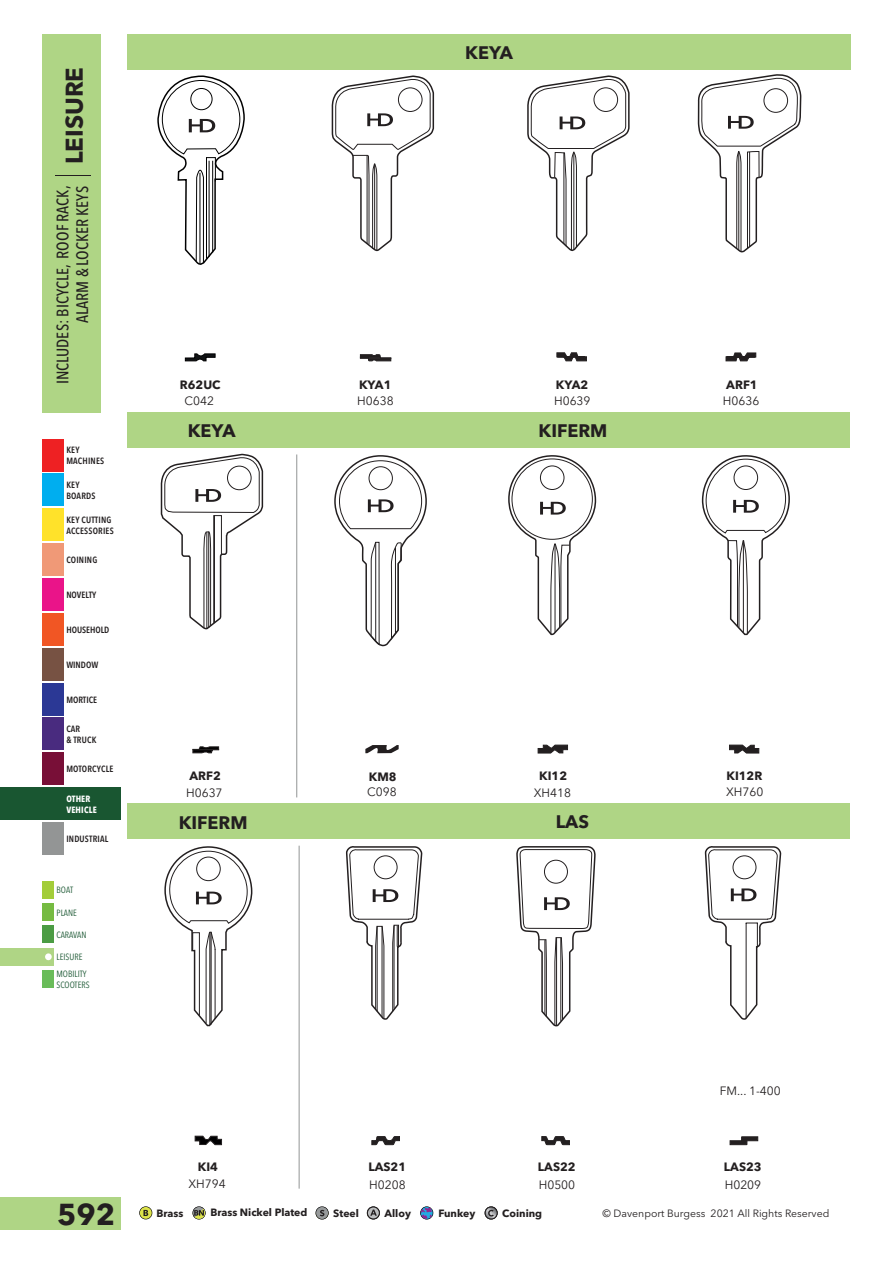
<style>
.page{position:relative;width:893px;height:1263px;background:#fff}
.page>*{position:absolute;margin:0;border:0;box-sizing:border-box;transform-origin:0 0}
.t1{font:700 30px "Avenir Next LT Pro";color:#231f20}
.t2{font:700 24px "Avenir Next LT Pro";color:#231f20}
.t3{font:700 18px "Avenir Next LT Pro";color:#231f20}
.t4{font:500 condensed 16.5px/19.8px "Avenir Next LT Pro";color:#231f20;text-align:right}
.t5{font:12px "Avenir Next LT Pro";color:#231f20}
.t6{font:700 12px "Avenir Next LT Pro";color:#231f20}
.t7{font:700 10.5px "Avenir Next LT Pro";color:#231f20}
.t8{font:10.5px "Avenir Next LT Pro";color:#231f20}
.t9{font:600 condensed 9px/10.8px "Avenir Next LT Pro";letter-spacing:.02em;color:#231f20}
.t10{font:condensed 9px/10.8px "Avenir Next LT Pro";color:#195631}
.t11{font:600 condensed 9px "Avenir Next LT Pro";color:#231f20}
.t12{font:700 condensed 9px/10.8px "Avenir Next LT Pro";letter-spacing:.02em;color:#fff}
</style>
<div class="page">
<svg style="left:556px;top:352px;width:31px;height:10px"></svg>
<svg style="left:538px;top:744px;width:30px;height:9px"></svg>
<svg style="left:729px;top:745px;width:30px;height:8px"></svg>
<svg style="left:194px;top:1135px;width:28px;height:10px"></svg>
<svg style="left:541px;top:1136px;width:29px;height:9px"></svg>
<svg style="left:729px;top:1136px;width:29px;height:9px"></svg>
<svg style="left:185px;top:353px;width:31px;height:9px"></svg>
<svg style="left:331px;top:75px;width:104px;height:177px"></svg>
<svg style="left:527px;top:75px;width:103px;height:177px"></svg>
<svg style="left:700px;top:77px;width:102px;height:60px"></svg>
<svg style="left:160px;top:453px;width:104px;height:177px"></svg>
<svg style="left:164px;top:846px;width:89px;height:181px"></svg>
<svg style="left:517px;top:846px;width:79px;height:181px"></svg>
<svg style="left:704px;top:846px;width:78px;height:174px"></svg>
<svg style="left:508px;top:455px;width:89px;height:181px"></svg>
<svg style="left:701px;top:69px;width:90px;height:567px"></svg>
<svg style="left:727px;top:540px;width:21px;height:94px"></svg>
<hr style="left:743px;top:541px;width:1px;height:92px;background:#231f20">
<svg style="left:705px;top:458px;width:82px;height:76px"></svg>
<svg style="left:360px;top:354px;width:32px;height:8px"></svg>
<svg style="left:335px;top:455px;width:92px;height:691px"></svg>
<svg style="left:339px;top:460px;width:83px;height:185px"></svg>
<svg style="left:157px;top:76px;width:88px;height:189px"></svg>
<svg style="left:192px;top:746px;width:27px;height:8px"></svg>
<div style="left:0;top:1197px;width:121px;height:32px;background:#afd585"></div>
<div style="left:127px;top:412px;width:723px;height:36px;background:#afd585"></div>
<div style="left:127px;top:803px;width:723px;height:36px;background:#afd585"></div>
<svg style="left:139px;top:1206px;width:14px;height:14px"></svg>
<svg style="left:192px;top:1206px;width:14px;height:14px"></svg>
<svg style="left:315px;top:1206px;width:14px;height:14px"></svg>
<svg style="left:366px;top:1206px;width:14px;height:14px"></svg>
<svg style="left:420px;top:1206px;width:14px;height:14px"></svg>
<svg style="left:484px;top:1206px;width:14px;height:14px"></svg>
<div style="left:0;top:788px;width:121px;height:32px;background:#195631"></div>
<div style="left:127px;top:34px;width:723px;height:35px;background:#afd585"></div>
<div style="left:43px;top:34px;width:58px;height:378px;background:#afd585"></div>
<div style="left:42px;top:509px;width:21px;height:32px;background:#ffe22a"></div>
<div style="left:42px;top:474px;width:21px;height:32px;background:#00aeef"></div>
<div style="left:42px;top:543px;width:21px;height:33px;background:#f09977"></div>
<div style="left:42px;top:578px;width:21px;height:33px;background:#ea1489"></div>
<div style="left:42px;top:648px;width:21px;height:32px;background:#775243"></div>
<div style="left:42px;top:683px;width:21px;height:32px;background:#2b3895"></div>
<div style="left:42px;top:718px;width:21px;height:32px;background:#492b7f"></div>
<div style="left:42px;top:823px;width:21px;height:32px;background:#939595"></div>
<div style="left:42px;top:753px;width:21px;height:32px;background:#780f37"></div>
<div style="left:42px;top:613px;width:21px;height:32px;background:#f15624"></div>
<div style="left:42px;top:439px;width:21px;height:32px;background:#ee2123"></div>
<hr style="left:55px;top:175px;width:35px;height:1px;background:#231f20">
<hr style="left:296px;top:454px;width:1px;height:343px;background:#929595">
<hr style="left:299px;top:846px;width:1px;height:342px;background:#929595">
<div style="left:42px;top:881px;width:12px;height:18px;background:#a3cd39"></div>
<div style="left:42px;top:903px;width:12px;height:18px;background:#76bb42"></div>
<div style="left:0;top:948px;width:54px;height:17px;background:#afd585"></div>
<div style="left:42px;top:925px;width:12px;height:18px;background:#4b9c44"></div>
<div style="left:42px;top:970px;width:12px;height:18px;background:#69bc59"></div>
<div style="left:45px;top:953px;width:7px;height:7px;background:#fff;border-radius:50%"></div>
<h2 class="t2" style="left:60px;top:164px;width:99px;rotate:-90deg">LEISURE</h2>
<h3 class="t4" style="left:53px;top:384px;width:200px;rotate:-90deg">INCLUDES: BICYCLE, ROOF RACK,<br>ALARM &amp; LOCKER KEYS</h3>
<p class="t9" style="left:66px;top:444px;width:39px">KEY<br>MACHINES</p>
<p class="t9" style="left:66px;top:479px;width:31px">KEY<br>BOARDS</p>
<p class="t9" style="left:66px;top:514px;width:49px">KEY CUTTING<br>ACCESSORIES</p>
<p class="t9" style="left:66px;top:554px;width:32px">COINING</p>
<p class="t11" style="left:66px;top:589px;width:31px">NOVELTY</p>
<p class="t11" style="left:66px;top:624px;width:45px">HOUSEHOLD</p>
<p class="t9" style="left:66px;top:659px;width:33px">WINDOW</p>
<p class="t11" style="left:66px;top:694px;width:32px">MORTICE</p>
<p class="t9" style="left:66px;top:723px;width:32px">CAR<br>&amp; TRUCK</p>
<p class="t9" style="left:66px;top:764px;width:49px">MOTORCYCLE</p>
<p class="t12" style="left:66px;top:793px;width:32px">OTHER<br>VEHICLE</p>
<p class="t9" style="left:66px;top:834px;width:43px">INDUSTRIAL</p>
<p class="t10" style="left:57px;top:885px;width:18px">BOAT</p>
<p class="t10" style="left:57px;top:907px;width:22px">PLANE</p>
<p class="t10" style="left:57px;top:929px;width:31px">CARAVAN</p>
<p class="t10" style="left:57px;top:951px;width:27px">LEISURE</p>
<p class="t10" style="left:57px;top:968px;width:35px">MOBILITY<br>SCOOTERS</p>
<h3 class="t3" style="left:465px;top:41px;width:49px">KEYA</h3>
<h3 class="t6" style="left:180px;top:378px;width:42px">R62UC</h3>
<h3 class="t6" style="left:359px;top:378px;width:34px">KYA1</h3>
<h3 class="t6" style="left:556px;top:378px;width:34px">KYA2</h3>
<h3 class="t6" style="left:726px;top:378px;width:33px">ARF1</h3>
<h3 class="t5" style="left:185px;top:394px;width:31px">C042</h3>
<h3 class="t5" style="left:357px;top:394px;width:38px">H0638</h3>
<h3 class="t5" style="left:554px;top:394px;width:38px">H0639</h3>
<h3 class="t5" style="left:723px;top:394px;width:38px">H0636</h3>
<h3 class="t3" style="left:188px;top:420px;width:49px">KEYA</h3>
<h3 class="t3" style="left:538px;top:420px;width:70px">KIFERM</h3>
<h3 class="t6" style="left:190px;top:768px;width:33px">ARF2</h3>
<h3 class="t6" style="left:369px;top:769px;width:29px">KM8</h3>
<h3 class="t6" style="left:539px;top:768px;width:29px">KI12</h3>
<h3 class="t6" style="left:726px;top:768px;width:37px">KI12R</h3>
<h3 class="t5" style="left:186px;top:785px;width:38px">H0637</h3>
<h3 class="t5" style="left:367px;top:785px;width:31px">C098</h3>
<h3 class="t5" style="left:534px;top:785px;width:39px">XH418</h3>
<h3 class="t5" style="left:726px;top:784px;width:39px">XH760</h3>
<h3 class="t3" style="left:179px;top:811px;width:70px">KIFERM</h3>
<h3 class="t3" style="left:556px;top:811px;width:35px">LAS</h3>
<h3 class="t5" style="left:720px;top:1083px;width:63px">FM... 1-400</h3>
<h3 class="t6" style="left:198px;top:1159px;width:22px">KI4</h3>
<h3 class="t6" style="left:368px;top:1159px;width:39px">LAS21</h3>
<h3 class="t6" style="left:538px;top:1159px;width:39px">LAS22</h3>
<h3 class="t6" style="left:724px;top:1159px;width:39px">LAS23</h3>
<h3 class="t5" style="left:188px;top:1177px;width:39px">XH794</h3>
<h3 class="t5" style="left:369px;top:1177px;width:38px">H0208</h3>
<h3 class="t5" style="left:539px;top:1177px;width:38px">H0500</h3>
<h3 class="t5" style="left:725px;top:1177px;width:38px">H0209</h3>
<h1 class="t1" style="left:57px;top:1196px;width:60px">592</h1>
<p class="t7" style="left:156px;top:1206px;width:28px">Brass</p>
<p class="t7" style="left:211px;top:1206px;width:98px">Brass Nickel Plated</p>
<p class="t7" style="left:333px;top:1206px;width:27px">Steel</p>
<p class="t7" style="left:384px;top:1206px;width:28px">Alloy</p>
<p class="t7" style="left:439px;top:1206px;width:38px">Funkey</p>
<p class="t7" style="left:502px;top:1206px;width:41px">Coining</p>
<p class="t8" style="left:603px;top:1207px;width:228px">© Davenport Burgess 2021 All Rights Reserved</p>
</div>
